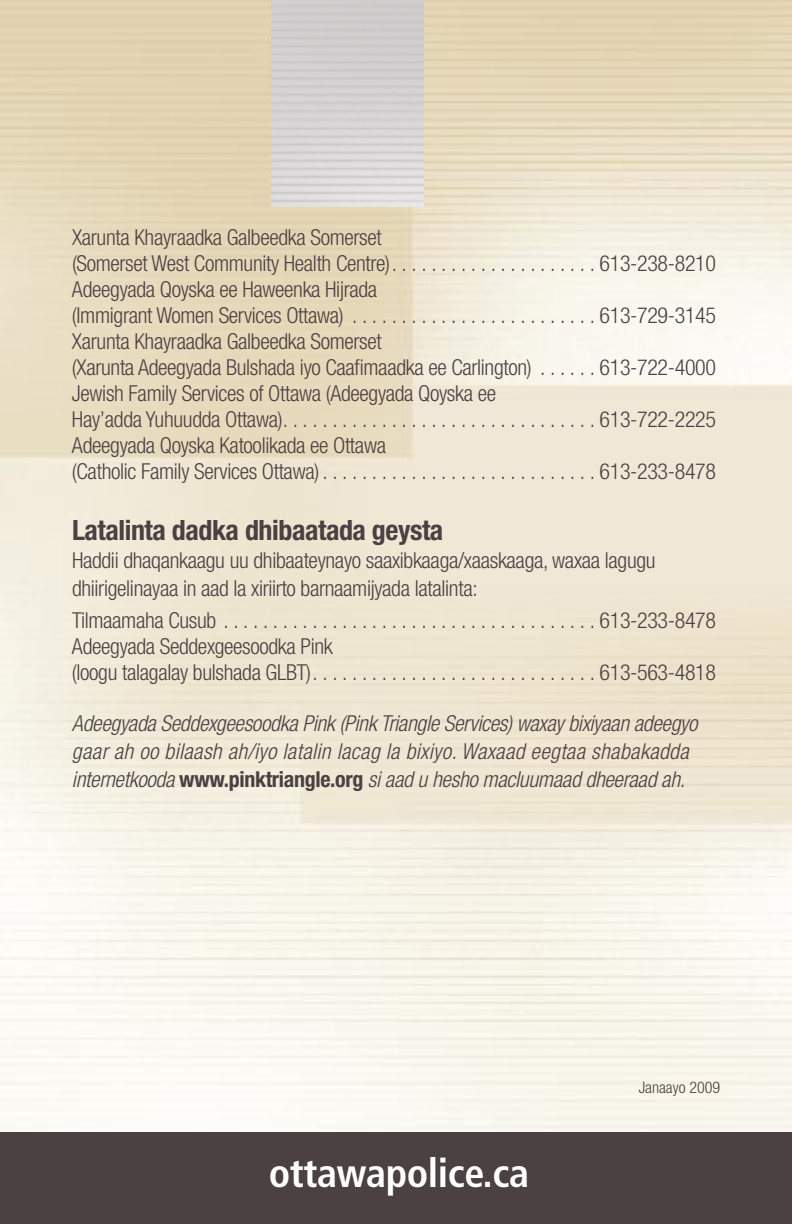
<style>
.page{position:relative;width:792px;height:1224px;background:#fff}
.page>*{position:absolute;margin:0;border:0;box-sizing:border-box;transform-origin:0 0}
.t1{font:700 condensed 40px "Frutiger";letter-spacing:-.01em;color:#fff}
.t2{font:700 condensed 28px "Helvetica Neue";letter-spacing:-.015em;color:#4b4042}
.t3{font:300 condensed 22px/26px "Helvetica Neue";letter-spacing:-.015em;color:#4b4042}
.t4{font:italic 300 condensed 22px/28px "Helvetica Neue";letter-spacing:-.01em;color:#4b4042}
.t5{font:300 condensed 16px "Helvetica Neue";color:#4b4042}
.s1{font-weight:700;font-style:normal}
</style>
<div class="page">
<div style="left:0;top:1132px;width:792px;height:92px;background:#4b4042"></div>
<p class="t3" style="left:72px;top:226px;width:646px">Xarunta Khayraadka Galbeedka Somerset<br>(Somerset West Community Health Centre). . . . . . . . . . . . . . . . . . . . . 613-238-8210<br>Adeegyada Qoyska ee Haweenka Hijrada<br>(Immigrant Women Services Ottawa) . . . . . . . . . . . . . . . . . . . . . . . . . 613-729-3145<br>Xarunta Khayraadka Galbeedka Somerset<br>(Xarunta Adeegyada Bulshada iyo Caafimaadka ee Carlington) . . . . . . 613-722-4000<br>Jewish Family Services of Ottawa (Adeegyada Qoyska ee Hay’addaYuhuuddaOttawa)................................613-722-2225<br>Adeegyada Qoyska Katoolikada ee Ottawa<br>(Catholic Family Services Ottawa) . . . . . . . . . . . . . . . . . . . . . . . . . . . . 613-233-8478</p>
<p class="t2" style="left:72px;top:520px;width:373px">Latalinta dadka dhibaatada geysta</p>
<p class="t3" style="left:72px;top:548px;width:585px;line-height:28px">Haddii dhaqankaagu uu dhibaateynayo saaxibkaaga/xaaskaaga, waxaa lagugu dhiirigelinayaa in aad la xiriirto barnaamijyada latalinta:</p>
<p class="t3" style="left:72px;top:609px;width:646px">TilmaamahaCusub......................................613-233-8478<br>Adeegyada Seddexgeesoodka Pink<br>(loogu talagalay bulshada GLBT). . . . . . . . . . . . . . . . . . . . . . . . . . . . . 613-563-4818</p>
<p class="t4" style="left:72px;top:711px;width:627px">Adeegyada Seddexgeesoodka Pink (Pink Triangle Services) waxay bixiyaan adeegyo gaar ah oo bilaash ah/iyo latalin lacag la bixiyo. Waxaad eegtaa shabakadda internetkooda <span class="s1">www.pinktriangle.org</span> si aad u hesho macluumaad dheeraad ah.</p>
<h1 class="t1" style="left:269px;top:1157px;width:262px">ottawapolice.ca</h1>
<p class="t5" style="left:639px;top:1082px;width:83px">Janaayo 2009</p>
</div>
